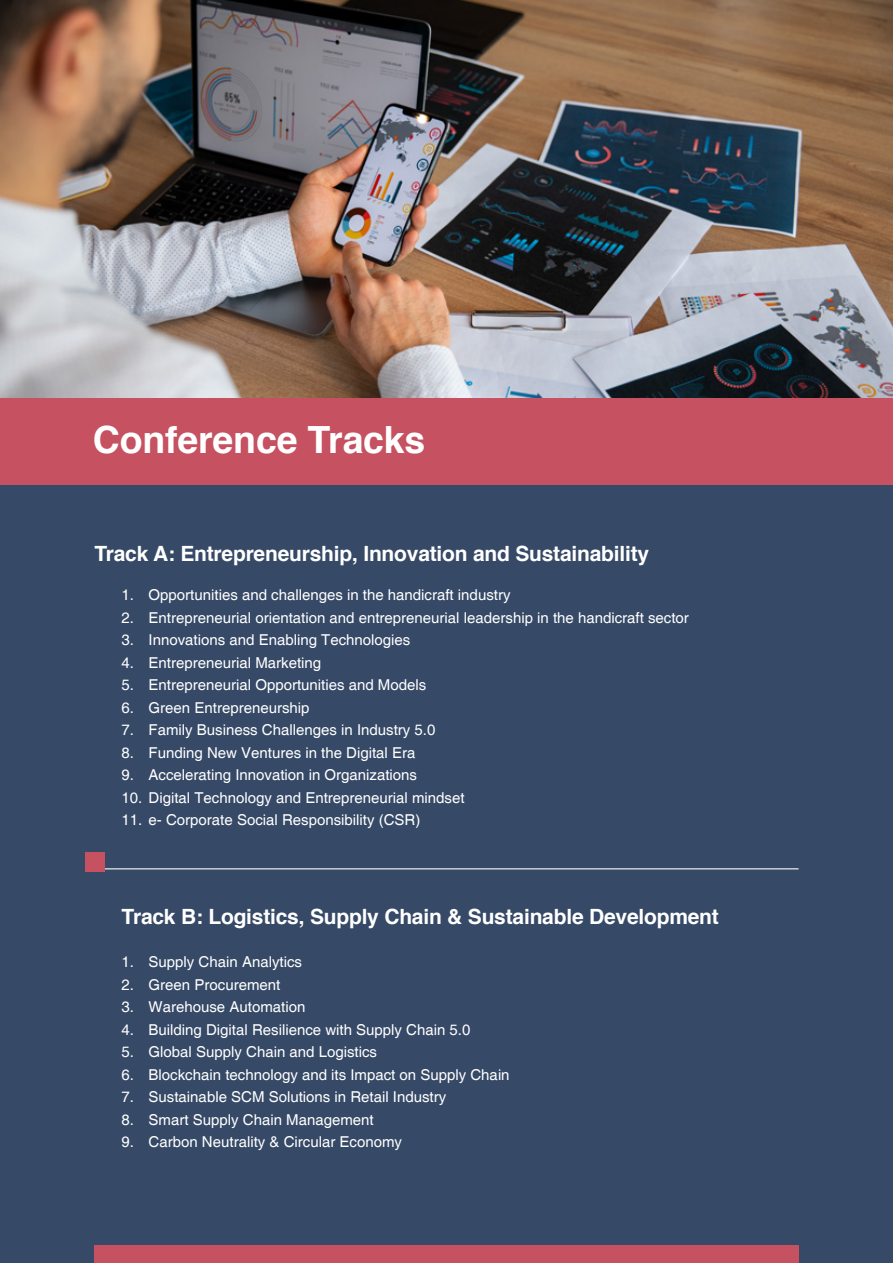
<style>
.page{position:relative;width:893px;height:1263px;background:#fff}
.page>*{position:absolute;margin:0;border:0;box-sizing:border-box;transform-origin:0 0}
.t1{font:700 37.5px "Helvetica";letter-spacing:-.005em;color:#fff}
.t2{font:700 21px "Helvetica";letter-spacing:-.01em;color:#fff}
.t3{font:15px "Helvetica";color:#fff}
</style>
<div class="page">
<div style="left:0;top:448px;width:893px;height:815px;background:#364966"></div>
<img style="left:0;top:0;width:893px;height:398px">
<div style="left:0;top:398px;width:893px;height:86px;background:#c55161"></div>
<hr style="left:94px;top:868px;width:705px;height:1px;background:#fff">
<div style="left:85px;top:852px;width:19px;height:19px;background:#c55161"></div>
<div style="left:94px;top:1245px;width:705px;height:18px;background:#c55161"></div>
<h1 class="t1" style="left:93px;top:410px;width:334px">Conference Tracks</h1>
<h2 class="t2" style="left:94px;top:537px;width:556px">Track A: Entrepreneurship, Innovation and Sustainability</h2>
<p class="t3" style="left:122px;top:586px;width:390px">1. Opportunities and challenges in the handicraft industry</p>
<p class="t3" style="left:122px;top:609px;width:569px">2. Entrepreneurial orientation and entrepreneurial leadership in the handicraft sector</p>
<p class="t3" style="left:122px;top:631px;width:290px">3. Innovations and Enabling Technologies</p>
<p class="t3" style="left:122px;top:654px;width:201px">4. Entrepreneurial Marketing</p>
<p class="t3" style="left:122px;top:676px;width:306px">5. Entrepreneurial Opportunities and Models</p>
<p class="t3" style="left:122px;top:699px;width:189px">6. Green Entrepreneurship</p>
<p class="t3" style="left:122px;top:721px;width:315px">7. Family Business Challenges in Industry 5.0</p>
<p class="t3" style="left:122px;top:744px;width:295px">8. Funding New Ventures in the Digital Era</p>
<p class="t3" style="left:122px;top:766px;width:297px">9. Accelerating Innovation in Organizations</p>
<p class="t3" style="left:122px;top:789px;width:344px">10. Digital Technology and Entrepreneurial mindset</p>
<p class="t3" style="left:122px;top:811px;width:300px">11. e- Corporate Social Responsibility (CSR)</p>
<h2 class="t2" style="left:122px;top:899px;width:599px">Track B: Logistics, Supply Chain &amp; Sustainable Development</h2>
<p class="t3" style="left:122px;top:953px;width:182px">1. Supply Chain Analytics</p>
<p class="t3" style="left:122px;top:976px;width:160px">2. Green Procurement</p>
<p class="t3" style="left:122px;top:998px;width:185px">3. Warehouse Automation</p>
<p class="t3" style="left:122px;top:1021px;width:350px">4. Building Digital Resilience with Supply Chain 5.0</p>
<p class="t3" style="left:122px;top:1043px;width:257px">5. Global Supply Chain and Logistics</p>
<p class="t3" style="left:122px;top:1066px;width:390px">6. Blockchain technology and its Impact on Supply Chain</p>
<p class="t3" style="left:122px;top:1088px;width:326px">7. Sustainable SCM Solutions in Retail Industry</p>
<p class="t3" style="left:122px;top:1111px;width:254px">8. Smart Supply Chain Management</p>
<p class="t3" style="left:122px;top:1133px;width:282px">9. Carbon Neutrality &amp; Circular Economy</p>
</div>
